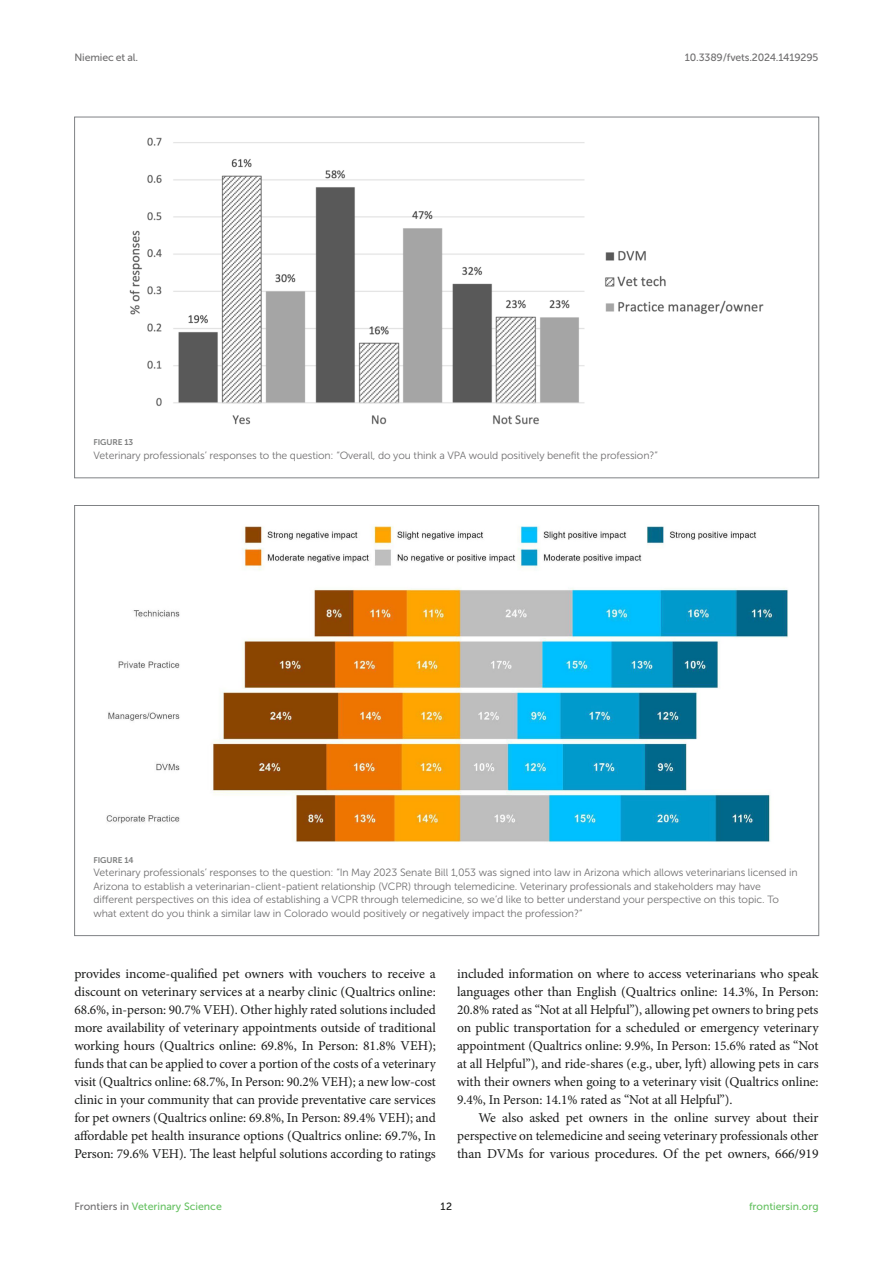
<style>
.page{position:relative;width:893px;height:1263px;background:#fff}
.page>*{position:absolute;margin:0;border:0;box-sizing:border-box;transform-origin:0 0}
.TEXT_FLUSH{font:13.5px/18px "Minion Pro";letter-spacing:-.005em;color:#1b1c1b;text-align:justify}
.TEXT{font:13.5px/18px "Minion Pro";letter-spacing:-.005em;color:#1b1c1b;text-align:justify}
.FIG_LEG{font:10.5px/13.5px "Museo Sans 300";letter-spacing:-.01em;color:#706f70}
.t1{font:10.5px "Museo Sans 500";color:#65c161}
.t2{font:10.5px "Museo Sans 500";letter-spacing:-.015em;color:#706f70}
.t3{font:10.5px "Museo Sans 500";color:#1b1c1b}
.FIG_HD{font:8.25px "Museo Sans 700";letter-spacing:-.01em;color:#7e7f7f}
.s1{color:#706f70}
</style>
<div class="page">
<img style="left:129px;top:137px;width:635px;height:288px">
<img style="left:106px;top:526px;width:682px;height:316px">
<p class="t2" style="left:74px;top:51px;width:65px">Niemiec et al.</p>
<p class="t2" style="left:685px;top:51px;width:135px">10.3389/fvets.2024.1419295</p>
<p class="FIG_HD" style="left:94px;top:438px;width:41px">FIGURE 13</p>
<p class="FIG_LEG" style="left:94px;top:449px;width:566px">Veterinary professionals’ responses to the question: “Overall, do you think a VPA would positively benefit the profession?”</p>
<p class="FIG_HD" style="left:94px;top:855px;width:41px">FIGURE 14</p>
<p class="FIG_LEG" style="left:94px;top:866px;width:706px">Veterinary professionals’ responses to the question: “In May 2023 Senate Bill 1,053 was signed into law in Arizona which allows veterinarians licensed in Arizona to establish a veterinarian-client-patient relationship (VCPR) through telemedicine. Veterinary professionals and stakeholders may have different perspectives on this idea of establishing a VCPR through telemedicine, so we’d like to better understand your perspective on this topic. To what extent do you think a similar law in Colorado would positively or negatively impact the profession?”</p>
<p class="TEXT_FLUSH" style="left:74px;top:965px;width:363px">provides income-qualified pet owners with vouchers to receive a discount on veterinary services at a nearby clinic (Qualtrics online:<br>68.6%, in-person: 90.7% VEH). Other highly rated solutions included more availability of veterinary appointments outside of traditional working hours (Qualtrics online: 69.8%, In Person: 81.8% VEH); funds that can be applied to cover a portion of the costs of a veterinary visit (Qualtrics online: 68.7%, In Person: 90.2% VEH); a new low-cost clinic in your community that can provide preventative care services for pet owners (Qualtrics online: 69.8%, In Person: 89.4% VEH); and affordable pet health insurance options (Qualtrics online: 69.7%, In Person: 79.6% VEH). The least helpful solutions according to ratings</p>
<p class="TEXT_FLUSH" style="left:457px;top:965px;width:363px">included information on where to access veterinarians who speak languages other than English (Qualtrics online: 14.3%, In Person:<br>20.8% rated as “Not at all Helpful”), allowing pet owners to bring pets on public transportation for a scheduled or emergency veterinary appointment (Qualtrics online: 9.9%, In Person: 15.6% rated as “Not at all Helpful”), and ride-shares (e.g., uber, lyft) allowing pets in cars with their owners when going to a veterinary visit (Qualtrics online:<br>9.4%, In Person: 14.1% rated as “Not at all Helpful”).</p>
<p class="TEXT" style="left:457px;top:1109px;width:363px;text-indent:21px">We also asked pet owners in the online survey about their perspective on telemedicine and seeing veterinary professionals other than DVMs for various procedures. Of the pet owners, 666/919</p>
<p class="t1" style="left:74px;top:1200px;width:149px"><span class="s1">Frontiers in</span> Veterinary Science</p>
<p class="t3" style="left:441px;top:1200px;width:13px">12</p>
<p class="t1" style="left:749px;top:1200px;width:71px">frontiersin.org</p>
</div>
